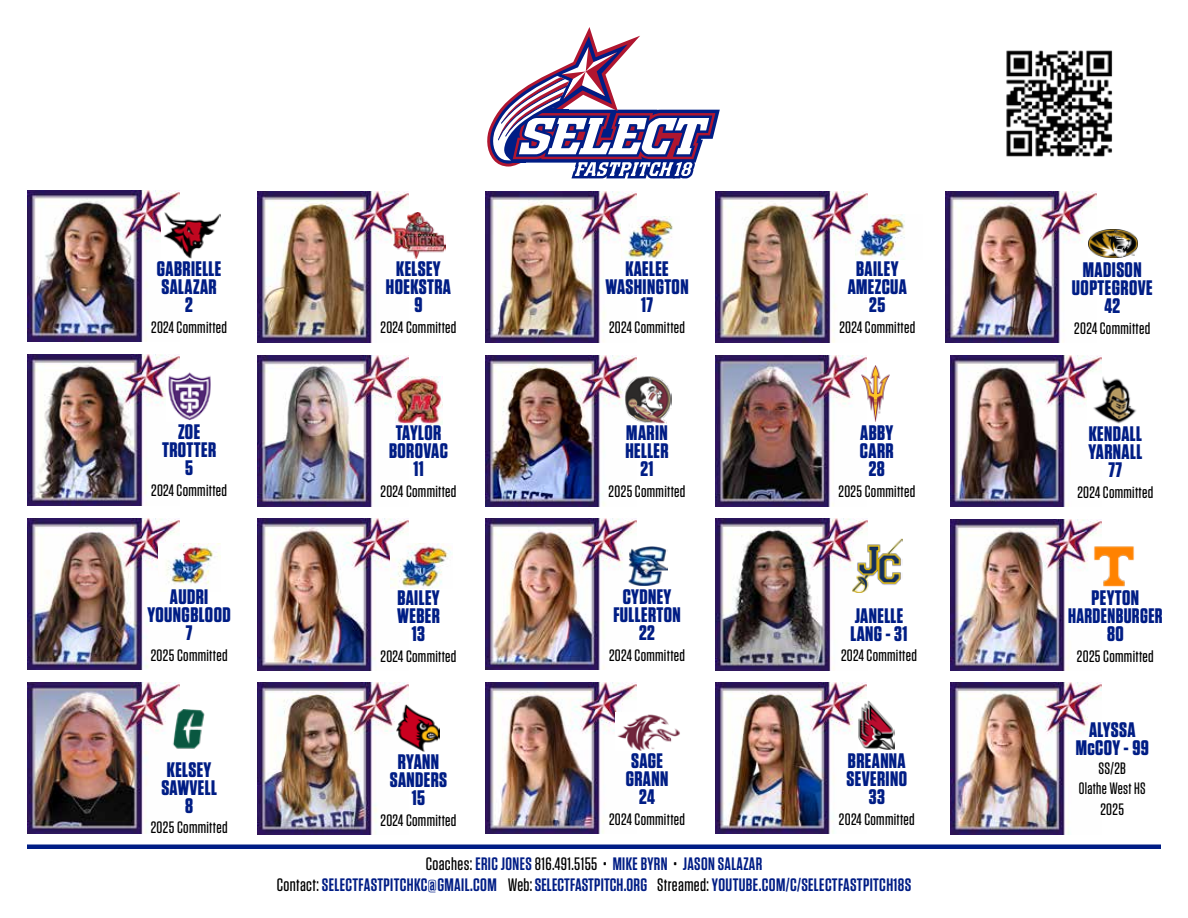
<style>
.page{position:relative;width:1188px;height:918px;background:#fff}
.page>*{position:absolute;margin:0;border:0;box-sizing:border-box;transform-origin:0 0}
.t1{font:700 21px/18px "Tungsten";letter-spacing:.02em;color:#001d85;text-align:center}
.t2{font:600 18px/21px "Tungsten";letter-spacing:.02em;color:#001d85;text-align:center}
.t3{font:500 16.5px/19.5px "Tungsten";letter-spacing:.02em;color:#000;text-align:center}
.s1{font-weight:500;color:#000}
</style>
<div class="page">
<img style="left:950px;top:355px;width:151px;height:151px">
<svg style="left:487px;top:27px;width:233px;height:151px"></svg>
<hr style="left:511px;top:160px;width:15px;height:3px;background:#001d85">
<hr style="left:549px;top:110px;width:20px;height:2px;background:#001d85">
<div style="left:27px;top:844px;width:1134px;height:5px;background:#001d85"></div>
<img style="left:1006px;top:50px;width:107px;height:107px">
<img style="left:28px;top:191px;width:151px;height:151px">
<img style="left:257px;top:191px;width:151px;height:151px">
<img style="left:486px;top:191px;width:151px;height:151px">
<img style="left:716px;top:191px;width:151px;height:151px">
<img style="left:486px;top:355px;width:151px;height:151px">
<img style="left:716px;top:519px;width:151px;height:151px">
<img style="left:950px;top:519px;width:151px;height:151px">
<img style="left:950px;top:683px;width:151px;height:151px">
<img style="left:715px;top:355px;width:152px;height:151px">
<img style="left:715px;top:683px;width:152px;height:151px">
<img style="left:946px;top:191px;width:151px;height:152px">
<img style="left:486px;top:683px;width:151px;height:151px">
<img style="left:486px;top:519px;width:151px;height:151px">
<img style="left:28px;top:354px;width:151px;height:151px">
<img style="left:257px;top:355px;width:151px;height:152px">
<img style="left:28px;top:518px;width:151px;height:152px">
<img style="left:28px;top:683px;width:151px;height:151px">
<img style="left:257px;top:519px;width:151px;height:151px">
<img style="left:257px;top:683px;width:151px;height:151px">
<img style="left:161px;top:212px;width:59px;height:48px">
<img style="left:392px;top:213px;width:53px;height:46px">
<img style="left:625px;top:376px;width:47px;height:47px">
<img style="left:1087px;top:375px;width:50px;height:51px">
<img style="left:1078px;top:545px;width:56px;height:41px">
<img style="left:861px;top:366px;width:28px;height:56px">
<img style="left:852px;top:539px;width:51px;height:53px">
<img style="left:858px;top:700px;width:36px;height:51px">
<img style="left:616px;top:713px;width:64px;height:38px">
<img style="left:629px;top:546px;width:39px;height:40px">
<img style="left:166px;top:370px;width:45px;height:51px">
<img style="left:395px;top:377px;width:48px;height:47px">
<img style="left:159px;top:544px;width:61px;height:48px">
<img style="left:396px;top:704px;width:43px;height:48px">
<img style="left:391px;top:543px;width:61px;height:45px">
<img style="left:622px;top:217px;width:51px;height:43px">
<img style="left:855px;top:215px;width:50px;height:44px">
<img style="left:1088px;top:229px;width:50px;height:28px">
<img style="left:164px;top:710px;width:41px;height:41px">
<p class="t1" style="left:157px;top:260px;width:66px">GABRIELLE<br>SALAZAR<br>2</p>
<p class="t3" style="left:151px;top:318px;width:77px">2024 Committed</p>
<p class="t1" style="left:162px;top:424px;width:56px">ZOE<br>TROTTER<br>5</p>
<p class="t3" style="left:151px;top:481px;width:77px">2024 Committed</p>
<p class="t1" style="left:147px;top:588px;width:85px">AUDRI<br>YOUNGBLOOD<br>7</p>
<p class="t3" style="left:151px;top:645px;width:78px">2025 Committed</p>
<p class="t1" style="left:161px;top:762px;width:57px">KELSEY<br>SAWVELL<br>8</p>
<p class="t3" style="left:151px;top:818px;width:78px">2025 Committed</p>
<p class="t1" style="left:386px;top:261px;width:67px">KELSEY<br>HOEKSTRA<br>9</p>
<p class="t3" style="left:381px;top:318px;width:77px">2024 Committed</p>
<p class="t1" style="left:389px;top:425px;width:60px">TAYLOR<br>BOROVAC<br>11</p>
<p class="t3" style="left:381px;top:482px;width:77px">2024 Committed</p>
<p class="t1" style="left:397px;top:589px;width:44px">BAILEY<br>WEBER<br>13</p>
<p class="t3" style="left:381px;top:647px;width:77px">2024 Committed</p>
<p class="t1" style="left:390px;top:753px;width:59px">RYANN<br>SANDERS<br>15</p>
<p class="t3" style="left:381px;top:811px;width:77px">2024 Committed</p>
<p class="t1" style="left:605px;top:261px;width:85px">KAELEE<br>WASHINGTON<br>17</p>
<p class="t3" style="left:609px;top:318px;width:77px">2024 Committed</p>
<p class="t1" style="left:625px;top:425px;width:45px">MARIN<br>HELLER<br>21</p>
<p class="t3" style="left:609px;top:482px;width:78px">2025 Committed</p>
<p class="t1" style="left:613px;top:588px;width:69px">CYDNEY<br>FULLERTON<br>22</p>
<p class="t3" style="left:609px;top:646px;width:77px">2024 Committed</p>
<p class="t1" style="left:626px;top:752px;width:44px">SAGE<br>GRANN<br>24</p>
<p class="t3" style="left:609px;top:810px;width:77px">2024 Committed</p>
<p class="t1" style="left:848px;top:261px;width:61px">BAILEY<br>AMEZCUA<br>25</p>
<p class="t3" style="left:839px;top:318px;width:77px">2024 Committed</p>
<p class="t1" style="left:860px;top:425px;width:35px">ABBY<br>CARR<br>28</p>
<p class="t3" style="left:838px;top:482px;width:78px">2025 Committed</p>
<p class="t1" style="left:851px;top:608px;width:58px;text-align:left">JANELLE<br>LANG - 31</p>
<p class="t3" style="left:841px;top:646px;width:77px">2024 Committed</p>
<p class="t1" style="left:847px;top:752px;width:62px">BREANNA<br>SEVERINO<br>33</p>
<p class="t3" style="left:839px;top:810px;width:77px">2024 Committed</p>
<p class="t2" style="left:277px;top:853px;width:636px"><span class="s1">Coaches:</span> ERIC JONES <span class="s1">816.491.5155 •</span> MIKE BYRN <span class="s1">•</span> JASON SALAZAR<br><span class="s1">Contact:</span> SELECTFASTPITCHKC@GMAIL.COM <span class="s1">Web:</span> SELECTFASTPITCH.ORG <span class="s1">Streamed:</span> YOUTUBE.COM/C/SELECTFASTPITCH18S</p>
<p class="t1" style="left:1072px;top:262px;width:82px">MADISON<br>UOPTEGROVE<br>42</p>
<p class="t3" style="left:1074px;top:319px;width:77px">2024 Committed</p>
<p class="t1" style="left:1088px;top:425px;width:55px">KENDALL<br>YARNALL<br>77</p>
<p class="t3" style="left:1077px;top:483px;width:77px">2024 Committed</p>
<p class="t1" style="left:1068px;top:589px;width:96px">PEYTON<br>HARDENBURGER<br>80</p>
<p class="t3" style="left:1077px;top:647px;width:78px">2025 Committed</p>
<p class="t1" style="left:1076px;top:721px;width:75px">ALYSSA<br>McCOY - 99</p>
<p class="t3" style="left:1079px;top:759px;width:68px">SS/2B<br>Olathe West HS</p>
<p class="t3" style="left:1100px;top:799px;width:25px">2025</p>
</div>
